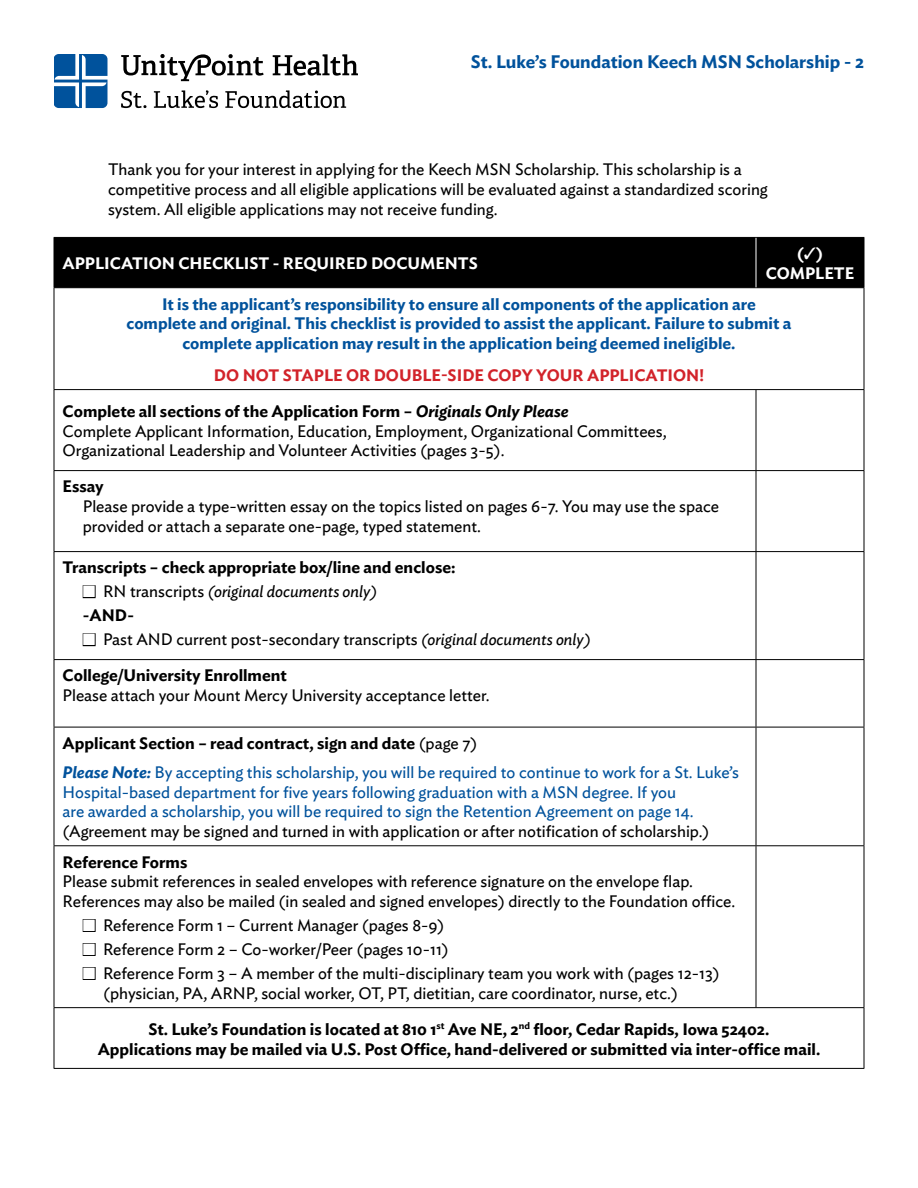
<style>
.page{position:relative;width:918px;height:1188px;background:#fff}
.page>*{position:absolute;margin:0;border:0;box-sizing:border-box;transform-origin:0 0}
.t1{font:600 18px "Ideal Sans";color:#00529c}
.t2{font:16.5px/19.8px "Ideal Sans";color:#000}
.t3{font:16.5px/28.8px "Ideal Sans";color:#00529c}
.t4{font:600 16.5px/19.8px "Ideal Sans";color:#000;text-align:center}
.t5{font:600 16.5px/19.8px "Ideal Sans";color:#00529c;text-align:center}
.t6{font:600 16.5px/36px "Ideal Sans";color:#d2232a}
.t7{font:600 16.5px/19.8px "Ideal Sans";color:#fff;text-align:center}
.t8{font:italic 16.5px/24px "Ideal Sans";color:#000}
.s1{color:#000}
.s2{font-style:italic;color:#000}
.s3{font-style:normal}
.s4{font-weight:600;font-style:normal}
.s5{font-style:italic}
.s6{font-weight:600}
.s7{font-weight:600;color:#000}
.s8{font-weight:600;font-style:italic}
</style>
<div class="page">
<svg style="left:54px;top:54px;width:53px;height:54px"></svg>
<svg style="left:121px;top:54px;width:143px;height:27px"></svg>
<svg style="left:273px;top:54px;width:85px;height:22px"></svg>
<svg style="left:121px;top:91px;width:25px;height:17px"></svg>
<svg style="left:154px;top:90px;width:64px;height:18px"></svg>
<svg style="left:225px;top:90px;width:121px;height:18px"></svg>
<div style="left:55px;top:238px;width:809px;height:49px;background:#000"></div>
<hr style="left:54px;top:237px;width:702px;height:1px;background:#000">
<hr style="left:54px;top:238px;width:1px;height:49px;background:#000">
<hr style="left:756px;top:237px;width:108px;height:1px;background:#000">
<hr style="left:864px;top:238px;width:1px;height:49px;background:#000">
<hr style="left:54px;top:287px;width:702px;height:1px;background:#000">
<hr style="left:54px;top:288px;width:1px;height:101px;background:#000">
<hr style="left:756px;top:287px;width:108px;height:1px;background:#000">
<hr style="left:864px;top:288px;width:1px;height:101px;background:#000">
<hr style="left:54px;top:389px;width:702px;height:1px;background:#000">
<hr style="left:54px;top:390px;width:1px;height:80px;background:#000">
<hr style="left:756px;top:389px;width:108px;height:1px;background:#000">
<hr style="left:756px;top:390px;width:1px;height:80px;background:#000">
<hr style="left:864px;top:390px;width:1px;height:80px;background:#000">
<hr style="left:54px;top:470px;width:702px;height:1px;background:#000">
<hr style="left:54px;top:471px;width:1px;height:80px;background:#000">
<hr style="left:756px;top:470px;width:108px;height:1px;background:#000">
<hr style="left:756px;top:471px;width:1px;height:80px;background:#000">
<hr style="left:864px;top:471px;width:1px;height:80px;background:#000">
<hr style="left:54px;top:551px;width:702px;height:1px;background:#000">
<hr style="left:54px;top:552px;width:1px;height:107px;background:#000">
<hr style="left:756px;top:551px;width:108px;height:1px;background:#000">
<hr style="left:756px;top:552px;width:1px;height:107px;background:#000">
<hr style="left:864px;top:552px;width:1px;height:107px;background:#000">
<hr style="left:54px;top:659px;width:702px;height:1px;background:#000">
<hr style="left:54px;top:660px;width:1px;height:67px;background:#000">
<hr style="left:756px;top:659px;width:108px;height:1px;background:#000">
<hr style="left:756px;top:660px;width:1px;height:67px;background:#000">
<hr style="left:864px;top:660px;width:1px;height:67px;background:#000">
<hr style="left:54px;top:727px;width:702px;height:1px;background:#000">
<hr style="left:54px;top:727px;width:1px;height:118px;background:#000">
<hr style="left:756px;top:727px;width:108px;height:1px;background:#000">
<hr style="left:756px;top:727px;width:1px;height:118px;background:#000">
<hr style="left:864px;top:727px;width:1px;height:118px;background:#000">
<hr style="left:54px;top:845px;width:702px;height:1px;background:#000">
<hr style="left:54px;top:846px;width:1px;height:161px;background:#000">
<hr style="left:756px;top:845px;width:108px;height:1px;background:#000">
<hr style="left:756px;top:846px;width:1px;height:161px;background:#000">
<hr style="left:864px;top:846px;width:1px;height:161px;background:#000">
<hr style="left:54px;top:1007px;width:702px;height:1px;background:#000">
<hr style="left:54px;top:1008px;width:1px;height:60px;background:#000">
<hr style="left:756px;top:1007px;width:108px;height:1px;background:#000">
<hr style="left:864px;top:1008px;width:1px;height:60px;background:#000">
<hr style="left:54px;top:1068px;width:702px;height:1px;background:#000">
<hr style="left:756px;top:1068px;width:108px;height:1px;background:#000">
<hr style="left:756px;top:238px;width:1px;height:49px;background:#fff">
<p class="t1" style="left:471px;top:48px;width:395px">St. Luke’s Foundation Keech MSN Scholarship - 2</p>
<p class="t2" style="left:108px;top:158px;width:661px">Thank you for your interest in applying for the Keech MSN Scholarship. This scholarship is a competitive process and all eligible applications will be evaluated against a standardized scoring system. All eligible applications may not receive funding.</p>
<p class="t7" style="left:63px;top:252px;width:417px">APPLICATION CHECKLIST - REQUIRED DOCUMENTS</p>
<p class="t7" style="left:766px;top:242px;width:90px">(✓)<br>COMPLETE</p>
<p class="t5" style="left:127px;top:293px;width:666px">It is the applicant’s responsibility to ensure all components of the application are complete and original. This checklist is provided to assist the applicant. Failure to submit a complete application may result in the application being deemed ineligible.</p>
<p class="t6" style="left:63px;top:356px;width:643px;text-indent:151px">DO NOT STAPLE OR DOUBLE-SIDE COPY YOUR APPLICATION!<br><span class="s1">Complete all sections of the Application Form –</span> <span class="s2">Originals Only Please</span></p>
<p class="t2" style="left:63px;top:420px;width:605px">Complete Applicant Information, Education, Employment, Organizational Committees,<br>Organizational Leadership and Volunteer Activities (pages 3-5).</p>
<p class="t4" style="left:63px;top:475px;width:42px">Essay</p>
<p class="t2" style="left:83px;top:495px;width:638px">Please provide a type-written essay on the topics listed on pages 6-7. You may use the space provided or attach a separate one-page, typed statement.</p>
<p class="t4" style="left:63px;top:556px;width:394px">Transcripts – check appropriate box/line and enclose:</p>
<p class="t8" style="left:83px;top:578px;width:296px">■ <span class="s3">RN transcripts</span> (original documents only) <span class="s4">-AND-</span></p>
<p class="t2" style="left:63px;top:620px;width:530px;line-height:36px;text-indent:20px">■ Past AND current post-secondary transcripts <span class="s5">(original documents only)<br></span><span class="s6">College/University Enrollment</span></p>
<p class="t2" style="left:63px;top:684px;width:429px">Please attach your Mount Mercy University acceptance letter.</p>
<p class="t3" style="left:63px;top:728px;width:678px"><span class="s7">Applicant Section – read contract, sign and date</span> <span class="s1">(page 7)<br></span><span class="s8">Please Note:</span> By accepting this scholarship, you will be required to continue to work for a St. Luke’s</p>
<p class="t3" style="left:63px;top:781px;width:632px;line-height:19.8px">Hospital-based department for five years following graduation with a MSN degree. If you are awarded a scholarship, you will be required to sign the Retention Agreement on page 14.</p>
<p class="t2" style="left:63px;top:820px;width:648px">(Agreement may be signed and turned in with application or after notification of scholarship.)</p>
<p class="t4" style="left:63px;top:851px;width:126px">Reference Forms</p>
<p class="t2" style="left:63px;top:871px;width:674px">Please submit references in sealed envelopes with reference signature on the envelope flap.<br>References may also be mailed (in sealed and signed envelopes) directly to the Foundation office.</p>
<p class="t2" style="left:83px;top:914px;width:363px">■ Reference Form 1 – Current Manager (pages 8-9)</p>
<p class="t2" style="left:83px;top:938px;width:367px">■ Reference Form 2 – Co-worker/Peer (pages 10-11)</p>
<p class="t2" style="left:103px;top:962px;width:618px;text-indent:-20px">■ Reference Form 3 – A member of the multi-disciplinary team you work with (pages 12-13) (physician, PA, ARNP, social worker, OT, PT, dietitian, care coordinator, nurse, etc.)</p>
<p class="t4" style="left:98px;top:1018px;width:724px">St. Luke’s Foundation is located at 810 1<sup>st</sup> Ave NE, 2<sup>nd</sup> floor, Cedar Rapids, Iowa 52402.<br>Applications may be mailed via U.S. Post Office, hand-delivered or submitted via inter-office mail.</p>
</div>
